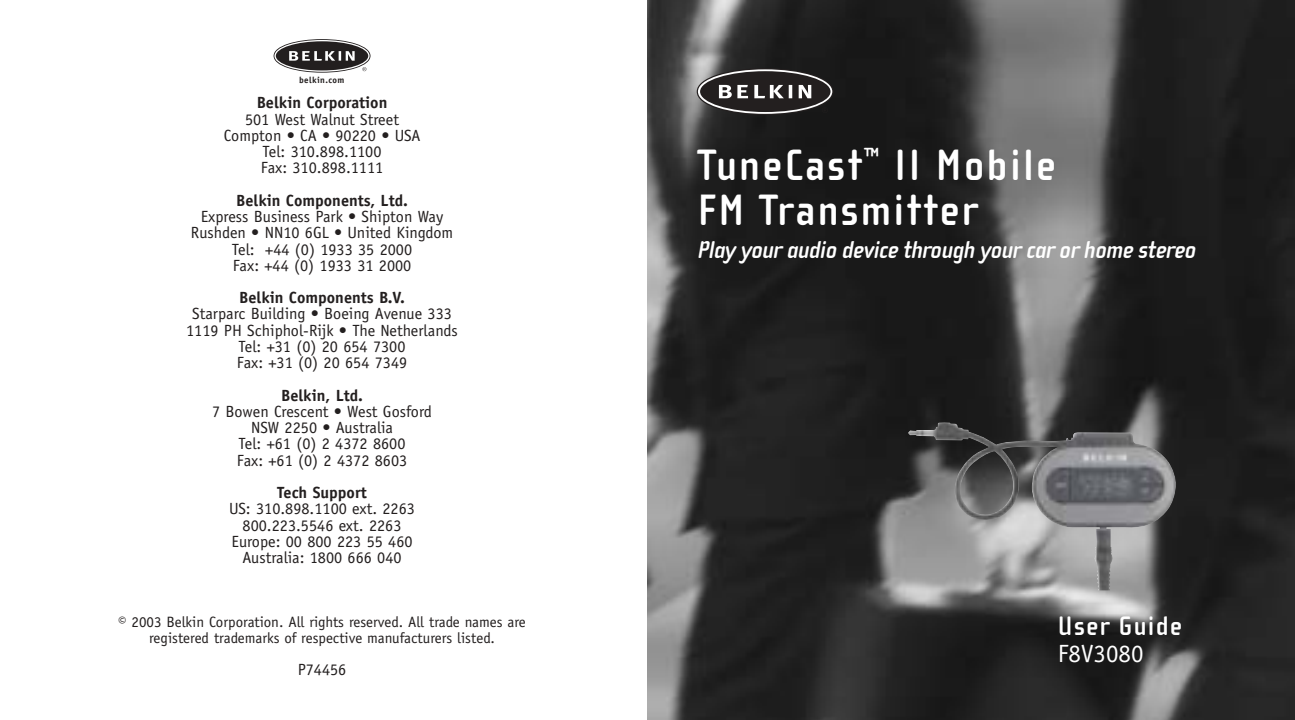
<style>
.page{position:relative;width:1295px;height:720px;background:#fff}
.page>*{position:absolute;margin:0;border:0;box-sizing:border-box;transform-origin:0 0}
.t1{font:700 45px/45px "Cholla Sans";letter-spacing:.045em;color:#fff}
.t2{font:700 27.5px "Cholla Sans";letter-spacing:.045em;color:#fff}
.t3{font:italic 700 25px "Cholla Sans";letter-spacing:-.025em;color:#fff}
.t4{font:25px "Officina Sans";color:#fff}
.t5{font:16.25px/16.2px "Officina Sans";color:#231f1f;text-align:center}
.t6{font:700 16.25px "Officina Sans";color:#231f1f}
.t7{font:15px/16px "Officina Sans";color:#231f1f;text-align:center}
.t8{font:700 8.75px "Officina Sans";letter-spacing:.045em;color:#231f1f}
</style>
<div class="page">
<img style="left:648px;top:0;width:647px;height:720px">
<svg style="left:697px;top:68px;width:137px;height:47px;background:#4e4c4c"></svg>
<img style="left:908px;top:422px;width:269px;height:168px">
<svg style="left:274px;top:39px;width:97px;height:34px"></svg>
<p class="t8" style="left:299px;top:76px;width:47px">belkin.com</p>
<p class="t6" style="left:257px;top:97px;width:132px">Belkin Corporation</p>
<p class="t5" style="left:224px;top:112px;width:198px">501 West Walnut Street<br>Compton • CA • 90220 • USA<br>Tel: 310.898.1100<br>Fax: 310.898.1111</p>
<p class="t6" style="left:236px;top:194px;width:173px">Belkin Components, Ltd.</p>
<p class="t5" style="left:191px;top:210px;width:264px">Express Business Park • Shipton Way<br>Rushden • NN10 6GL • United Kingdom<br>Tel: +44 (0) 1933 35 2000<br>Fax: +44 (0) 1933 31 2000</p>
<p class="t6" style="left:239px;top:291px;width:167px">Belkin Components B.V.</p>
<p class="t5" style="left:186px;top:307px;width:273px">Starparc Building • Boeing Avenue 333<br>1119 PH Schiphol-Rijk • The Netherlands<br>Tel: +31 (0) 20 654 7300<br>Fax: +31 (0) 20 654 7349</p>
<p class="t6" style="left:281px;top:389px;width:84px">Belkin, Ltd.</p>
<p class="t5" style="left:212px;top:405px;width:222px">7 Bowen Crescent • West Gosford<br>NSW 2250 • Australia<br>Tel: +61 (0) 2 4372 8600<br>Fax: +61 (0) 2 4372 8603</p>
<p class="t6" style="left:277px;top:486px;width:91px">Tech Support</p>
<p class="t5" style="left:229px;top:502px;width:187px">US: 310.898.1100 ext. 2263<br>800.223.5546 ext. 2263<br>Europe: 00 800 223 55 460<br>Australia: 1800 666 040</p>
<p class="t7" style="left:118px;top:615px;width:409px">© 2003 Belkin Corporation. All rights reserved. All trade names are registered trademarks of respective manufacturers listed.</p>
<p class="t5" style="left:298px;top:663px;width:50px">P74456</p>
<h1 class="t1" style="left:698px;top:147px;width:360px">TuneCast<sup>™</sup> II Mobile<br>FM Transmitter</h1>
<h3 class="t3" style="left:698px;top:240px;width:500px">Play your audio device through your car or home stereo</h3>
<h2 class="t2" style="left:1058px;top:615px;width:126px">User Guide</h2>
<h3 class="t4" style="left:1058px;top:644px;width:87px">F8V3080</h3>
</div>
